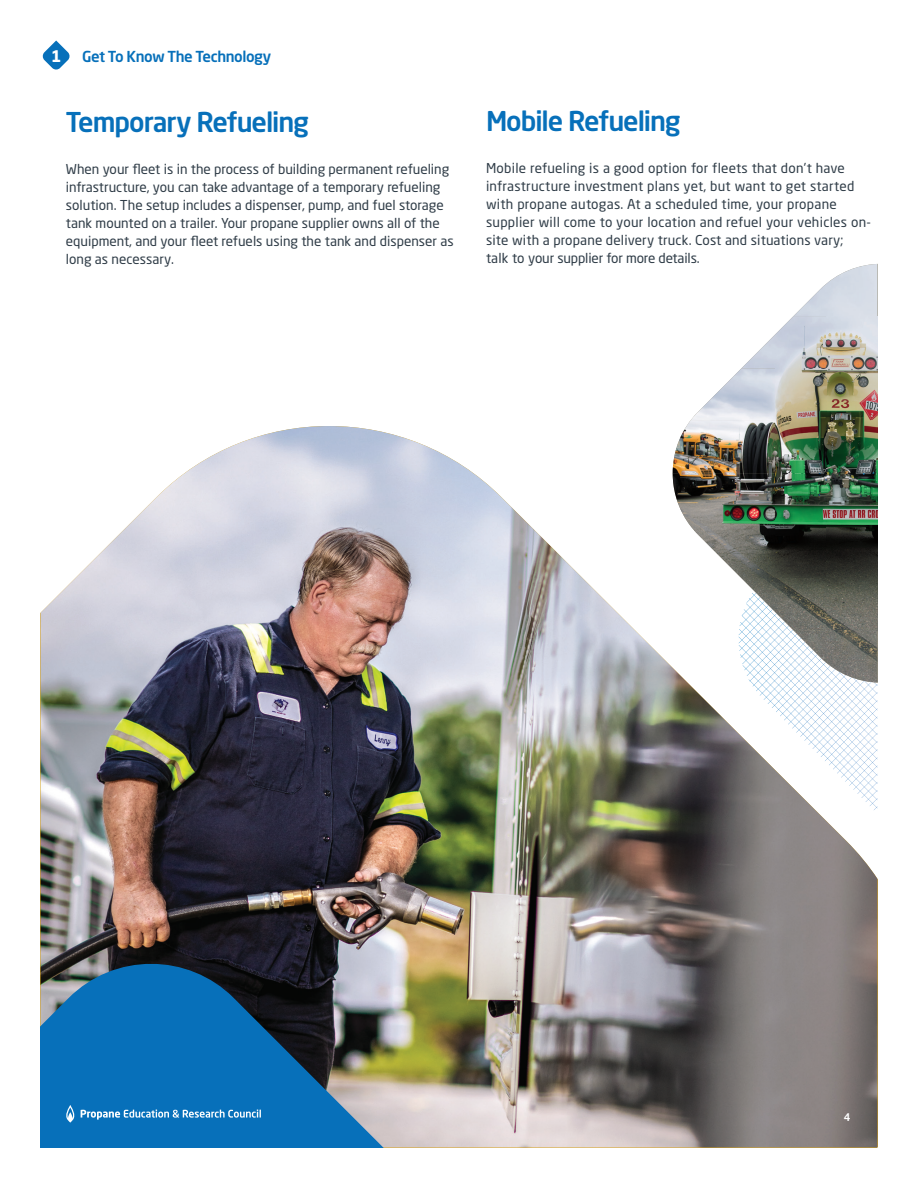
<style>
.page{position:relative;width:918px;height:1188px;background:#fff}
.page>*{position:absolute;margin:0;border:0;box-sizing:border-box;transform-origin:0 0}
.t1{font:500 27px "Neo Sans W1 G";letter-spacing:-.04em;color:#0770ba}
.t2{font:700 15.9px "Neo Sans W1 G";color:#fff}
.t3{font:500 15px "Neo Sans W1 G";letter-spacing:-.03em;color:#0770ba}
.t4{font:13.5px/18px "Neo Sans W1 G";color:#303d48}
.t5{font:13.5px/18px "Neo Sans W1 G";letter-spacing:.02em;color:#303d48}
.t6{font:500 10.5px "Neo Sans W1 G";color:#fff}
</style>
<div class="page">
<img style="left:40px;top:426px;width:837px;height:722px">
<img style="left:739px;top:691px;width:88px;height:70px">
<svg style="left:664px;top:426px;width:213px;height:265px"></svg>
<img style="left:793px;top:264px;width:84px;height:52px">
<img style="left:742px;top:316px;width:84px;height:52px">
<img style="left:826px;top:316px;width:51px;height:314px">
<img style="left:775px;top:368px;width:51px;height:210px">
<img style="left:673px;top:421px;width:102px;height:105px">
<img style="left:690px;top:526px;width:85px;height:52px">
<img style="left:741px;top:578px;width:85px;height:52px">
<img style="left:793px;top:630px;width:84px;height:53px">
<svg style="left:42px;top:40px;width:28px;height:30px"></svg>
<svg style="left:40px;top:958px;width:359px;height:190px;background:#286a98"></svg>
<svg style="left:66px;top:1105px;width:9px;height:18px"></svg>
<svg style="left:81px;top:1110px;width:180px;height:10px;background:#549ccf"></svg>
<p class="t2" style="left:51px;top:46px;width:12px">1</p>
<p class="t3" style="left:82px;top:47px;width:191px">Get To Know The Technology</p>
<h1 class="t1" style="left:66px;top:105px;width:245px">Temporary Refueling</h1>
<h1 class="t1" style="left:486px;top:104px;width:196px">Mobile Refueling</h1>
<p class="t4" style="left:66px;top:160px;width:389px">When your fleet is in the process of building permanent refueling infrastructure, you can take advantage of a temporary refueling solution. The setup includes a dispenser, pump, and fuel storage tank mounted on a trailer. Your propane supplier owns all of the equipment, and your fleet refuels using the tank and dispenser as long as necessary.</p>
<p class="t5" style="left:486px;top:159px;width:386px">Mobile refueling is a good option for fleets that don’t have infrastructure investment plans yet, but want to get started with propane autogas. At a scheduled time, your propane supplier will come to your location and refuel your vehicles on&shy;site with a propane delivery truck. Cost and situations vary;<br>talk to your supplier for more details.</p>
<p class="t6" style="left:844px;top:1111px;width:8px">4</p>
</div>
